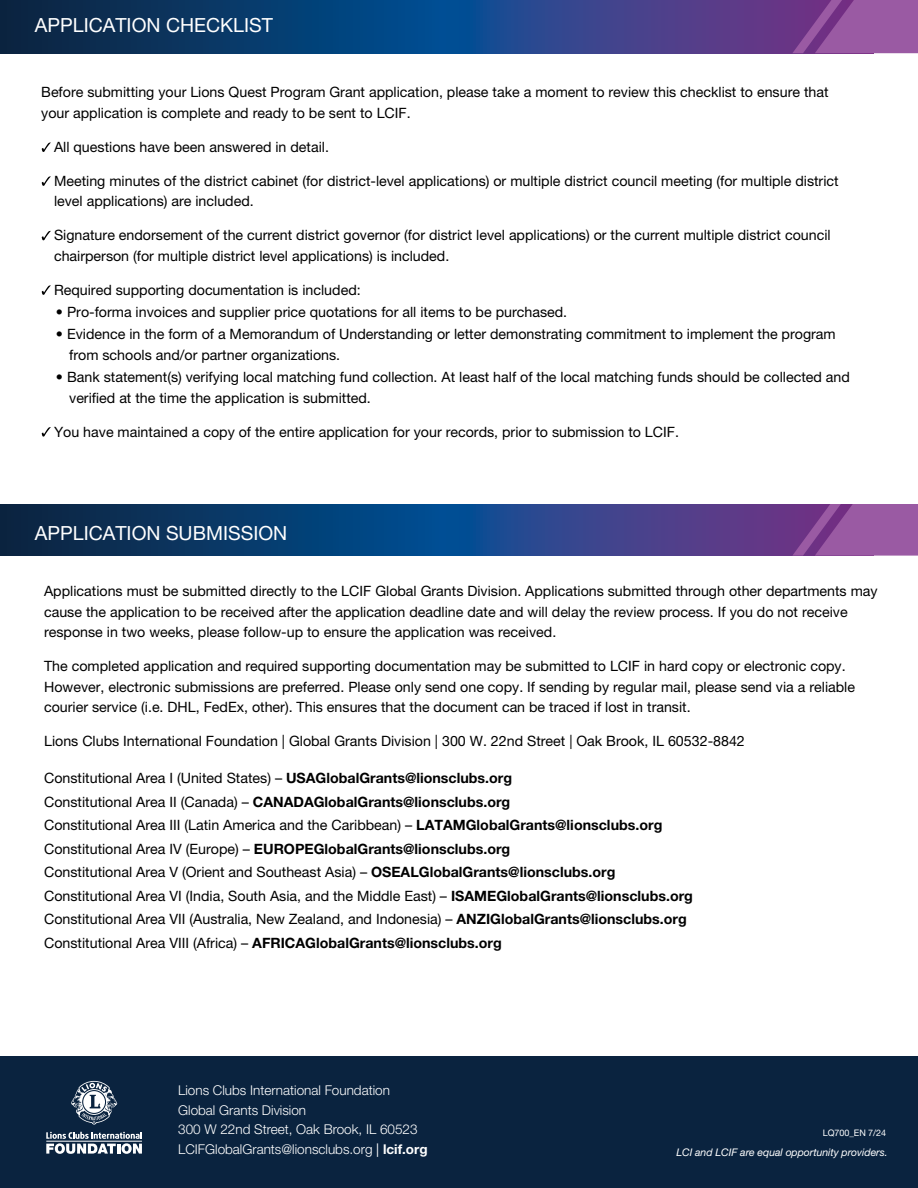
<style>
.page{position:relative;width:918px;height:1188px;background:#fff}
.page>*{position:absolute;margin:0;border:0;box-sizing:border-box;transform-origin:0 0}
.t1{font:19.5px "Helvetica Neue LT Std";color:#fff}
.t2{font:14.25px/20.5px "Helvetica Neue LT Std";color:#000}
.t3{font:300 13.5px/19.5px "Helvetica Neue LT Std";color:#fff}
.t4{font:italic 10.5px "Helvetica Neue LT Std";letter-spacing:-.005em;color:#fff}
.t5{font:9px "Helvetica Neue LT Std";letter-spacing:-.005em;color:#fff}
.s1{font-weight:700}
.s2{font-weight:400}
</style>
<div class="page">
<svg style="left:0;top:504px;width:792px;height:52px;background:#1e3d78"></svg>
<svg style="left:792px;top:504px;width:126px;height:52px;background:#8f509b"></svg>
<svg style="left:0;top:0;width:792px;height:53px;background:#1e3d78"></svg>
<svg style="left:792px;top:0;width:126px;height:53px;background:#8e4f9b"></svg>
<div style="left:0;top:1056px;width:918px;height:132px;background:#0a233f"></div>
<svg style="left:71px;top:1081px;width:46px;height:44px"></svg>
<svg style="left:46px;top:1132px;width:96px;height:22px"></svg>
<hr style="left:46px;top:1141px;width:96px;height:1px;background:#fff">
<svg style="left:42px;top:142px;width:9px;height:10px"></svg>
<svg style="left:42px;top:176px;width:9px;height:10px"></svg>
<svg style="left:42px;top:231px;width:9px;height:9px"></svg>
<svg style="left:42px;top:285px;width:9px;height:10px"></svg>
<svg style="left:42px;top:427px;width:9px;height:10px"></svg>
<h1 class="t1" style="left:35px;top:14px;width:239px">APPLICATION CHECKLIST</h1>
<p class="t2" style="left:41px;top:82px;width:789px">Before submitting your Lions Quest Program Grant application, please take a moment to review this checklist to ensure that your application is complete and ready to be sent to LCIF.</p>
<p class="t2" style="left:54px;top:136px;width:277px">All questions have been answered in detail.</p>
<p class="t2" style="left:54px;top:170px;width:786px">Meeting minutes of the district cabinet (for district-level applications) or multiple district council meeting (for multiple district level applications) are included.</p>
<p class="t2" style="left:54px;top:225px;width:778px">Signature endorsement of the current district governor (for district level applications) or the current multiple district council chairperson (for multiple district level applications) is included.</p>
<p class="t2" style="left:54px;top:279px;width:308px">Required supporting documentation is included:</p>
<p class="t2" style="left:56px;top:302px;width:513px">• Pro-forma invoices and supplier price quotations for all items to be purchased.</p>
<p class="t2" style="left:69px;top:324px;width:768px;text-indent:-13px">• Evidence in the form of a Memorandum of Understanding or letter demonstrating commitment to implement the program from schools and/or partner organizations.</p>
<p class="t2" style="left:69px;top:367px;width:782px;text-indent:-13px">• Bank statement(s) verifying local matching fund collection. At least half of the local matching funds should be collected and verified at the time the application is submitted.</p>
<p class="t2" style="left:54px;top:421px;width:627px">You have maintained a copy of the entire application for your records, prior to submission to LCIF.</p>
<h1 class="t1" style="left:35px;top:521px;width:254px">APPLICATION SUBMISSION</h1>
<p class="t2" style="left:44px;top:580px;width:835px">Applications must be submitted directly to the LCIF Global Grants Division. Applications submitted through other departments may cause the application to be received after the application deadline date and will delay the review process. If you do not receive response in two weeks, please follow-up to ensure the application was received.</p>
<p class="t2" style="left:44px;top:656px;width:813px">The completed application and required supporting documentation may be submitted to LCIF in hard copy or electronic copy.<br>However, electronic submissions are preferred. Please only send one copy. If sending by regular mail, please send via a reliable courier service (i.e. DHL, FedEx, other). This ensures that the document can be traced if lost in transit.</p>
<p class="t2" style="left:44px;top:731px;width:702px">Lions Clubs International Foundation | Global Grants Division | 300 W. 22nd Street | Oak Brook, IL 60532-8842</p>
<p class="t2" style="left:44px;top:766px;width:650px;line-height:23.5px">Constitutional Area I (United States) – <span class="s1">USAGlobalGrants@lionsclubs.org<br></span>Constitutional Area II (Canada) – <span class="s1">CANADAGlobalGrants@lionsclubs.org<br></span>Constitutional Area III (Latin America and the Caribbean) – <span class="s1">LATAMGlobalGrants@lionsclubs.org </span>Constitutional Area IV (Europe) – <span class="s1">EUROPEGlobalGrants@lionsclubs.org<br></span>Constitutional Area V (Orient and Southeast Asia) – <span class="s1">OSEALGlobalGrants@lionsclubs.org </span>Constitutional Area VI (India, South Asia, and the Middle East) – <span class="s1">ISAMEGlobalGrants@lionsclubs.org </span>Constitutional Area VII (Australia, New Zealand, and Indonesia) – <span class="s1">ANZIGlobalGrants@lionsclubs.org </span>Constitutional Area VIII (Africa) – <span class="s1">AFRICAGlobalGrants@lionsclubs.org</span></p>
<p class="t3" style="left:178px;top:1080px;width:251px">Lions Clubs International Foundation Global Grants Division<br>300 W 22nd Street, Oak Brook, IL 60523<br>LCIFGlobalGrants@lionsclubs.org <span class="s2">|</span> <span class="s1">lcif.org</span></p>
<p class="t5" style="left:823px;top:1128px;width:65px">LQ700_EN 7/24</p>
<p class="t4" style="left:676px;top:1146px;width:213px">LCI and LCIF are equal opportunity providers.</p>
</div>
